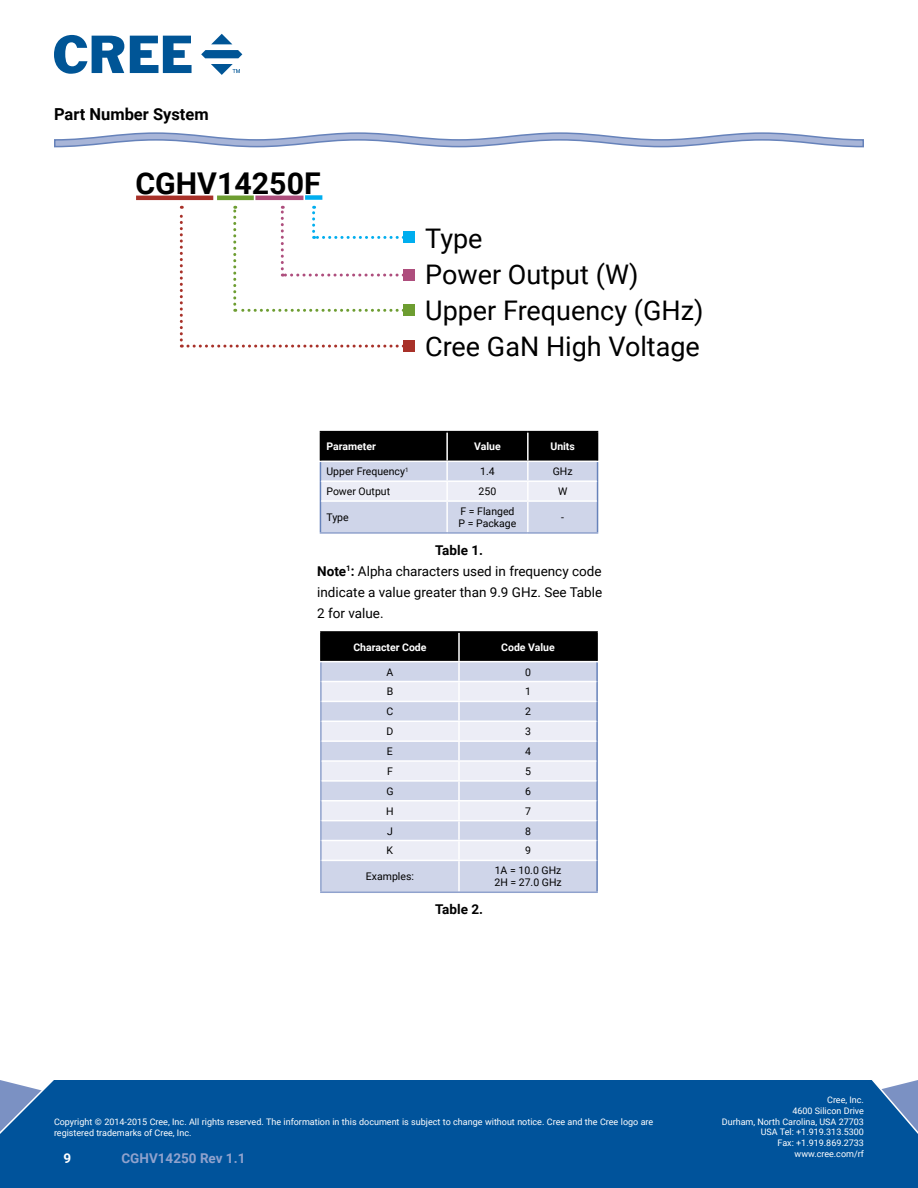
<style>
.page{position:relative;width:918px;height:1188px;background:#fff}
.page>*{position:absolute;margin:0;border:0;box-sizing:border-box;transform-origin:0 0}
.t1{font:700 30px "Roboto";color:#000}
.t2{font:27px/36px "Roboto";color:#000}
.t3{font:700 16.5px "Roboto";color:#000}
.t4{font:13.5px/21px "Roboto";color:#000}
.t5{font:700 13.5px "Roboto";color:#90a2cd}
.t6{font:700 13.5px "Roboto";color:#000}
.t7{font:700 13.5px "Roboto";color:#fff}
.t8{font:10.5px/12px "Roboto";color:#000}
.t9{font:700 10.5px "Roboto";color:#fff}
.t10{font:9px/10.8px "Roboto";color:#fff;text-align:right}
.s1{font-weight:700}
</style>
<div class="page">
<div style="left:0;top:1080px;width:918px;height:108px;background:#00539b"></div>
<svg style="left:54px;top:35px;width:70px;height:39px"></svg>
<svg style="left:130px;top:36px;width:62px;height:37px"></svg>
<svg style="left:211px;top:34px;width:21px;height:10px"></svg>
<svg style="left:201px;top:50px;width:41px;height:8px"></svg>
<svg style="left:211px;top:64px;width:29px;height:10px"></svg>
<svg style="left:54px;top:132px;width:810px;height:16px"></svg>
<hr style="left:320px;top:431px;width:127px;height:1px;background:#000">
<hr style="left:447px;top:431px;width:81px;height:1px;background:#000">
<hr style="left:528px;top:431px;width:70px;height:1px;background:#000">
<hr style="left:320px;top:532px;width:127px;height:2px;background:#90a2cd">
<hr style="left:447px;top:532px;width:81px;height:2px;background:#90a2cd">
<hr style="left:528px;top:532px;width:70px;height:2px;background:#90a2cd">
<svg style="left:320px;top:432px;width:278px;height:101px;background:#979ba7"></svg>
<hr style="left:320px;top:501px;width:1px;height:31px;background:#6682ba">
<hr style="left:597px;top:501px;width:1px;height:31px;background:#6682ba">
<hr style="left:321px;top:480px;width:126px;height:2px;background:#fff">
<hr style="left:447px;top:480px;width:81px;height:2px;background:#fff">
<hr style="left:528px;top:480px;width:69px;height:2px;background:#fff">
<hr style="left:321px;top:500px;width:126px;height:2px;background:#fff">
<hr style="left:447px;top:500px;width:81px;height:2px;background:#fff">
<hr style="left:528px;top:500px;width:69px;height:2px;background:#fff">
<div style="left:322px;top:861px;width:274px;height:31px;background:#cfd5e9"></div>
<hr style="left:458px;top:861px;width:2px;height:31px;background:#fff">
<hr style="left:320px;top:631px;width:139px;height:2px;background:#000">
<hr style="left:459px;top:631px;width:139px;height:2px;background:#000">
<hr style="left:320px;top:860px;width:2px;height:32px;background:#90a2cd">
<hr style="left:320px;top:892px;width:139px;height:1px;background:#90a2cd">
<hr style="left:459px;top:892px;width:139px;height:1px;background:#90a2cd">
<svg style="left:320px;top:632px;width:278px;height:228px;background:#bfc2cf"></svg>
<hr style="left:596px;top:860px;width:2px;height:32px;background:#6682ba">
<hr style="left:322px;top:681px;width:137px;height:1px;background:#fff">
<hr style="left:459px;top:681px;width:137px;height:1px;background:#fff">
<hr style="left:322px;top:701px;width:137px;height:1px;background:#fff">
<hr style="left:459px;top:701px;width:137px;height:1px;background:#fff">
<hr style="left:322px;top:721px;width:137px;height:1px;background:#fff">
<hr style="left:459px;top:721px;width:137px;height:1px;background:#fff">
<hr style="left:322px;top:740px;width:137px;height:2px;background:#fff">
<hr style="left:459px;top:740px;width:137px;height:2px;background:#fff">
<hr style="left:322px;top:760px;width:137px;height:2px;background:#fff">
<hr style="left:459px;top:760px;width:137px;height:2px;background:#fff">
<hr style="left:322px;top:780px;width:137px;height:2px;background:#fff">
<hr style="left:459px;top:780px;width:137px;height:2px;background:#fff">
<hr style="left:322px;top:800px;width:137px;height:2px;background:#fff">
<hr style="left:459px;top:800px;width:137px;height:2px;background:#fff">
<hr style="left:322px;top:820px;width:137px;height:1px;background:#fff">
<hr style="left:459px;top:820px;width:137px;height:1px;background:#fff">
<hr style="left:322px;top:840px;width:137px;height:1px;background:#fff">
<hr style="left:459px;top:840px;width:137px;height:1px;background:#fff">
<div style="left:403px;top:340px;width:12px;height:12px;background:#a83129"></div>
<div style="left:403px;top:304px;width:12px;height:12px;background:#6d9d31"></div>
<div style="left:403px;top:269px;width:12px;height:12px;background:#ae4e7d"></div>
<svg style="left:180px;top:206px;width:223px;height:142px"></svg>
<div style="left:403px;top:231px;width:12px;height:12px;background:#00aeef"></div>
<hr style="left:136px;top:196px;width:77px;height:4px;background:#a83129">
<hr style="left:217px;top:196px;width:37px;height:4px;background:#6d9d31">
<hr style="left:255px;top:196px;width:48px;height:4px;background:#ae4e7d">
<div style="left:305px;top:195px;width:17px;height:5px;background:#00aeef"></div>
<h3 class="t3" style="left:54px;top:103px;width:156px">Part Number System</h3>
<h1 class="t1" style="left:135px;top:162px;width:187px">CGHV14250F</h1>
<h2 class="t2" style="left:425px;top:219px;width:280px">Type<br>Power Output (W)<br>Upper Frequency (GHz)<br>Cree GaN High Voltage</h2>
<p class="t9" style="left:326px;top:439px;width:51px">Parameter</p>
<p class="t9" style="left:474px;top:439px;width:28px">Value</p>
<p class="t9" style="left:550px;top:439px;width:26px">Units</p>
<p class="t8" style="left:326px;top:465px;width:84px">Upper Frequency<sup>1</sup></p>
<p class="t8" style="left:480px;top:465px;width:16px">1.4</p>
<p class="t8" style="left:553px;top:465px;width:21px">GHz</p>
<p class="t8" style="left:326px;top:485px;width:65px">Power Output</p>
<p class="t8" style="left:479px;top:485px;width:19px">250</p>
<p class="t8" style="left:558px;top:485px;width:11px">W</p>
<p class="t8" style="left:326px;top:511px;width:24px">Type</p>
<p class="t8" style="left:459px;top:505px;width:59px">F = Flanged<br>P = Package</p>
<p class="t8" style="left:561px;top:511px;width:4px">-</p>
<h3 class="t4" style="left:317px;top:539px;width:287px;text-indent:118px"><span class="s1">Table 1.<br>Note</span><sup>1</sup><span class="s1">:</span> Alpha characters used in frequency code indicate a value greater than 9.9 GHz. See Table<br>2 for value.</h3>
<p class="t9" style="left:353px;top:640px;width:75px">Character Code</p>
<p class="t9" style="left:501px;top:640px;width:55px">Code Value</p>
<p class="t8" style="left:387px;top:665px;width:8px">A</p>
<p class="t8" style="left:525px;top:665px;width:7px">0</p>
<p class="t8" style="left:387px;top:685px;width:8px">B</p>
<p class="t8" style="left:525px;top:685px;width:7px">1</p>
<p class="t8" style="left:387px;top:705px;width:8px">C</p>
<p class="t8" style="left:525px;top:705px;width:7px">2</p>
<p class="t8" style="left:387px;top:725px;width:8px">D</p>
<p class="t8" style="left:525px;top:725px;width:7px">3</p>
<p class="t8" style="left:387px;top:745px;width:7px">E</p>
<p class="t8" style="left:525px;top:745px;width:7px">4</p>
<p class="t8" style="left:387px;top:765px;width:7px">F</p>
<p class="t8" style="left:525px;top:765px;width:7px">5</p>
<p class="t8" style="left:386px;top:785px;width:9px">G</p>
<p class="t8" style="left:525px;top:785px;width:7px">6</p>
<p class="t8" style="left:386px;top:805px;width:9px">H</p>
<p class="t8" style="left:525px;top:805px;width:7px">7</p>
<p class="t8" style="left:387px;top:824px;width:7px">J</p>
<p class="t8" style="left:525px;top:824px;width:7px">8</p>
<p class="t8" style="left:387px;top:844px;width:8px">K</p>
<p class="t8" style="left:525px;top:844px;width:7px">9</p>
<p class="t8" style="left:366px;top:870px;width:50px">Examples:</p>
<p class="t8" style="left:494px;top:864px;width:69px">1A = 10.0 GHz<br>2H = 27.0 GHz</p>
<h3 class="t6" style="left:435px;top:900px;width:50px">Table 2.</h3>
<p class="t10" style="left:54px;top:1116px;width:601px;text-align:left">Copyright © 2014-2015 Cree, Inc. All rights reserved. The information in this document is subject to change without notice. Cree and the Cree logo are registered trademarks of Cree, Inc.</p>
<h3 class="t7" style="left:64px;top:1148px;width:9px">9</h3>
<h3 class="t5" style="left:122px;top:1149px;width:125px">CGHV14250 Rev 1.1</h3>
<p class="t10" style="left:722px;top:1094px;width:144px">Cree, Inc.<br>4600 Silicon Drive<br>Durham, North Carolina, USA 27703<br>USA Tel: +1.919.313.5300<br>Fax: +1.919.869.2733 www.cree.com/rf</p>
</div>
